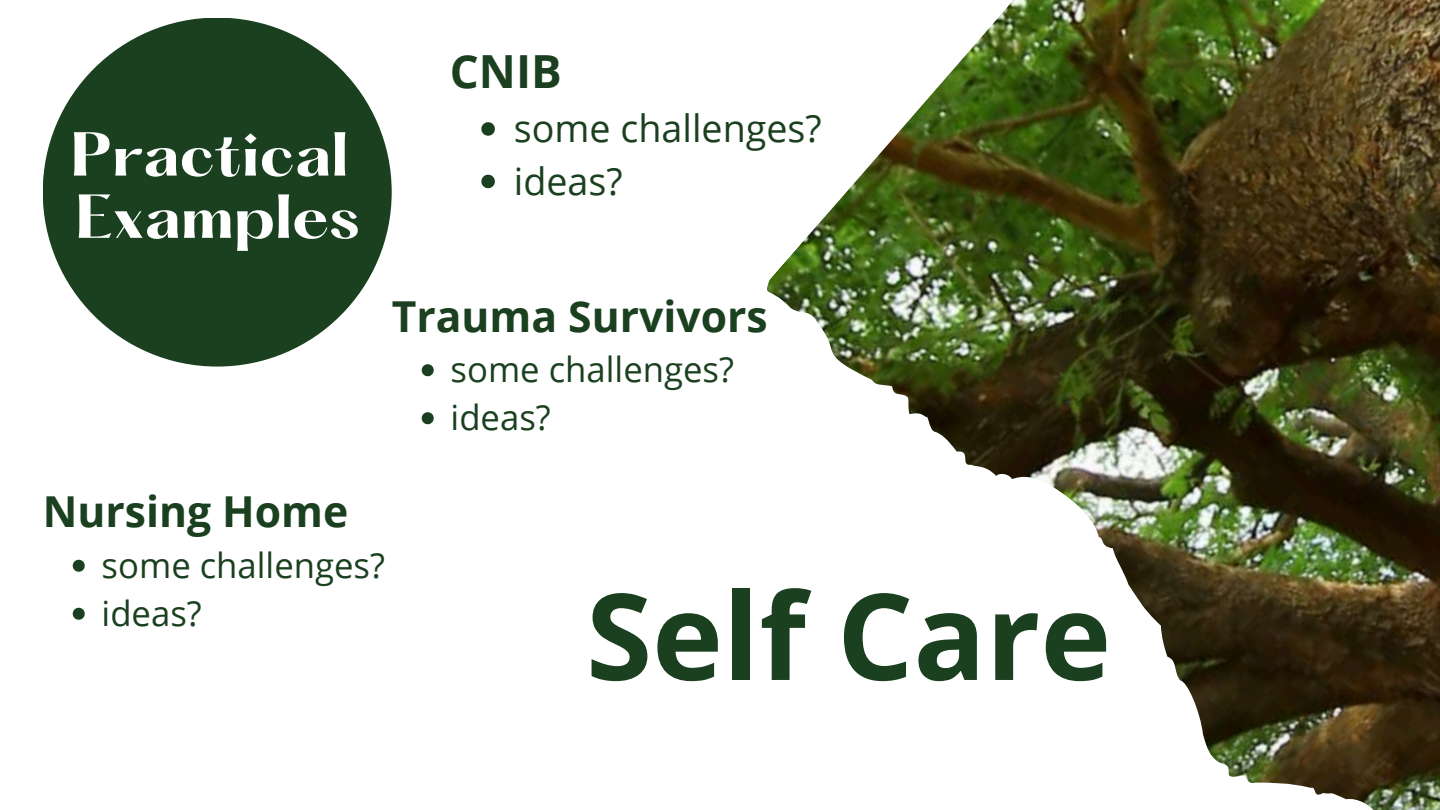
<style>
.page{position:relative;width:1440px;height:810px;background:#fff}
.page>*{position:absolute;margin:0;border:0;box-sizing:border-box;transform-origin:0 0}
.t1{font:700 120px "Open Sans";color:#1a401f}
.t2{font:700 54.2px/62.2px "Hatton";color:#fffeff}
.t3{font:700 45.7px "Open Sans";color:#1a401f}
.t4{font:700 42.7px "Open Sans";color:#1a401f}
.t5{font:37.7px "Open Sans";color:#1a401f}
.t6{font:34.7px "Open Sans";color:#1a401f}
</style>
<div class="page">
<img style="left:767px;top:0;width:673px;height:810px">
<div style="left:43px;top:18px;width:349px;height:349px;background:#1a401f;border-radius:50%"></div>
<svg style="left:73px;top:560px;width:12px;height:12px"></svg>
<svg style="left:73px;top:608px;width:12px;height:12px"></svg>
<svg style="left:422px;top:364px;width:12px;height:12px"></svg>
<svg style="left:422px;top:412px;width:12px;height:12px"></svg>
<svg style="left:481px;top:122px;width:14px;height:14px"></svg>
<svg style="left:481px;top:175px;width:14px;height:13px"></svg>
<h3 class="t2" style="left:70px;top:129px;width:291px">Practical<br>Examples</h3>
<h4 class="t3" style="left:450px;top:39px;width:113px">CNIB</h4>
<p class="t5" style="left:514px;top:102px;width:309px">some challenges?</p>
<p class="t5" style="left:514px;top:155px;width:110px">ideas?</p>
<h4 class="t4" style="left:392px;top:286px;width:378px">Trauma Survivors</h4>
<p class="t6" style="left:451px;top:345px;width:285px">some challenges?</p>
<p class="t6" style="left:451px;top:393px;width:102px">ideas?</p>
<p class="t4" style="left:43px;top:482px;width:307px">Nursing Home</p>
<p class="t6" style="left:102px;top:541px;width:285px">some challenges?</p>
<h2 class="t6" style="left:102px;top:589px;width:102px">ideas?</h2>
<h1 class="t1" style="left:586px;top:552px;width:527px">Self Care</h1>
</div>
